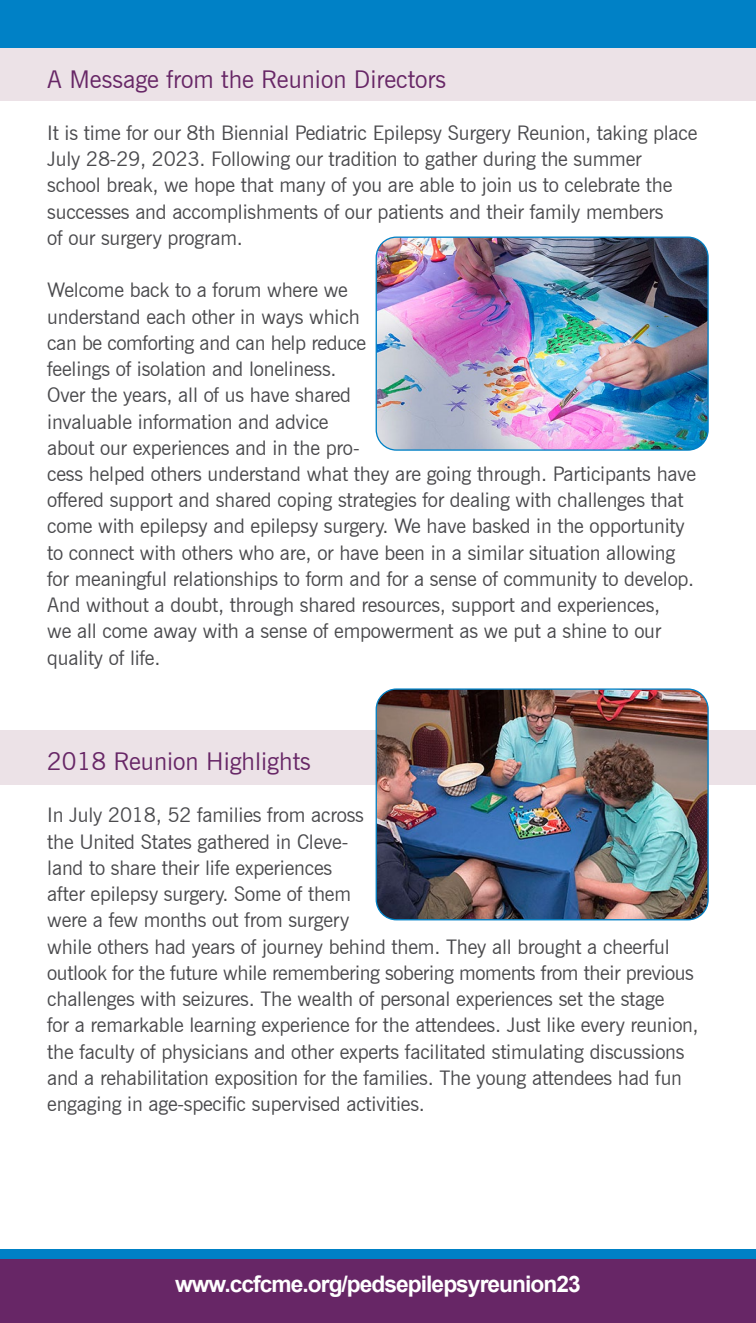
<style>
.page{position:relative;width:756px;height:1323px;background:#fff}
.page>*{position:absolute;margin:0;border:0;box-sizing:border-box;transform-origin:0 0}
.t1{font:24.5px "News Gothic BT";color:#672666}
.t2{font:700 22.75px "Arial";letter-spacing:-.04em;color:#fff}
.t3{font:20.12px/26.2px "News Gothic BT";letter-spacing:-.01em;color:#4a4a4d}
</style>
<div class="page">
<div style="left:0;top:38px;width:756px;height:64px;background:#ece2e7"></div>
<div style="left:0;top:730px;width:756px;height:54px;background:#ece2e7"></div>
<div style="left:0;top:0;width:756px;height:47px;background:#0081c6"></div>
<div style="left:0;top:1249px;width:756px;height:67px;background:#0081c6"></div>
<div style="left:0;top:1260px;width:756px;height:63px;background:#672666"></div>
<img style="left:376px;top:237px;width:332px;height:213px">
<div style="left:376px;top:237px;width:333px;height:214px;border:1px solid #0081c6;border-radius:20px"></div>
<img style="left:376px;top:690px;width:332px;height:230px">
<div style="left:376px;top:688px;width:333px;height:232px;border:1px solid #0081c6;border-radius:20px"></div>
<p class="t1" style="left:47px;top:64px;width:400px">A Message from the Reunion Directors</p>
<p class="t3" style="left:47px;top:119px;width:652px">It is time for our 8th Biennial Pediatric Epilepsy Surgery Reunion, taking place July 28-29, 2023. Following our tradition to gather during the summer school break, we hope that many of you are able to join us to celebrate the successes and accomplishments of our patients and their family members<br>of our surgery program.</p>
<p class="t3" style="left:47px;top:277px;width:650px">Welcome back to a forum where we<br>understand each other in ways which<br>can be comforting and can help reduce<br>feelings of isolation and loneliness.<br>Over the years, all of us have shared<br>invaluable information and advice<br>about our experiences and in the pro-<br>cess helped others understand what they are going through. Participants have offered support and shared coping strategies for dealing with challenges that come with epilepsy and epilepsy surgery. We have basked in the opportunity to connect with others who are, or have been in a similar situation allowing for meaningful relationships to form and for a sense of community to develop.<br>And without a doubt, through shared resources, support and experiences,<br>we all come away with a sense of empowerment as we put a shine to our quality of life.</p>
<p class="t1" style="left:47px;top:747px;width:265px">2018 Reunion Highlights</p>
<p class="t3" style="left:47px;top:802px;width:653px">In July 2018, 52 families from across<br>the United States gathered in Cleve-<br>land to share their life experiences<br>after epilepsy surgery. Some of them<br>were a few months out from surgery<br>while others had years of journey behind them. They all brought a cheerful outlook for the future while remembering sobering moments from their previous challenges with seizures. The wealth of personal experiences set the stage<br>for a remarkable learning experience for the attendees. Just like every reunion, the faculty of physicians and other experts facilitated stimulating discussions and a rehabilitation exposition for the families. The young attendees had fun engaging in age-specific supervised activities.</p>
<p class="t2" style="left:175px;top:1269px;width:407px">www.ccfcme.org/pedsepilepsyreunion23</p>
</div>
